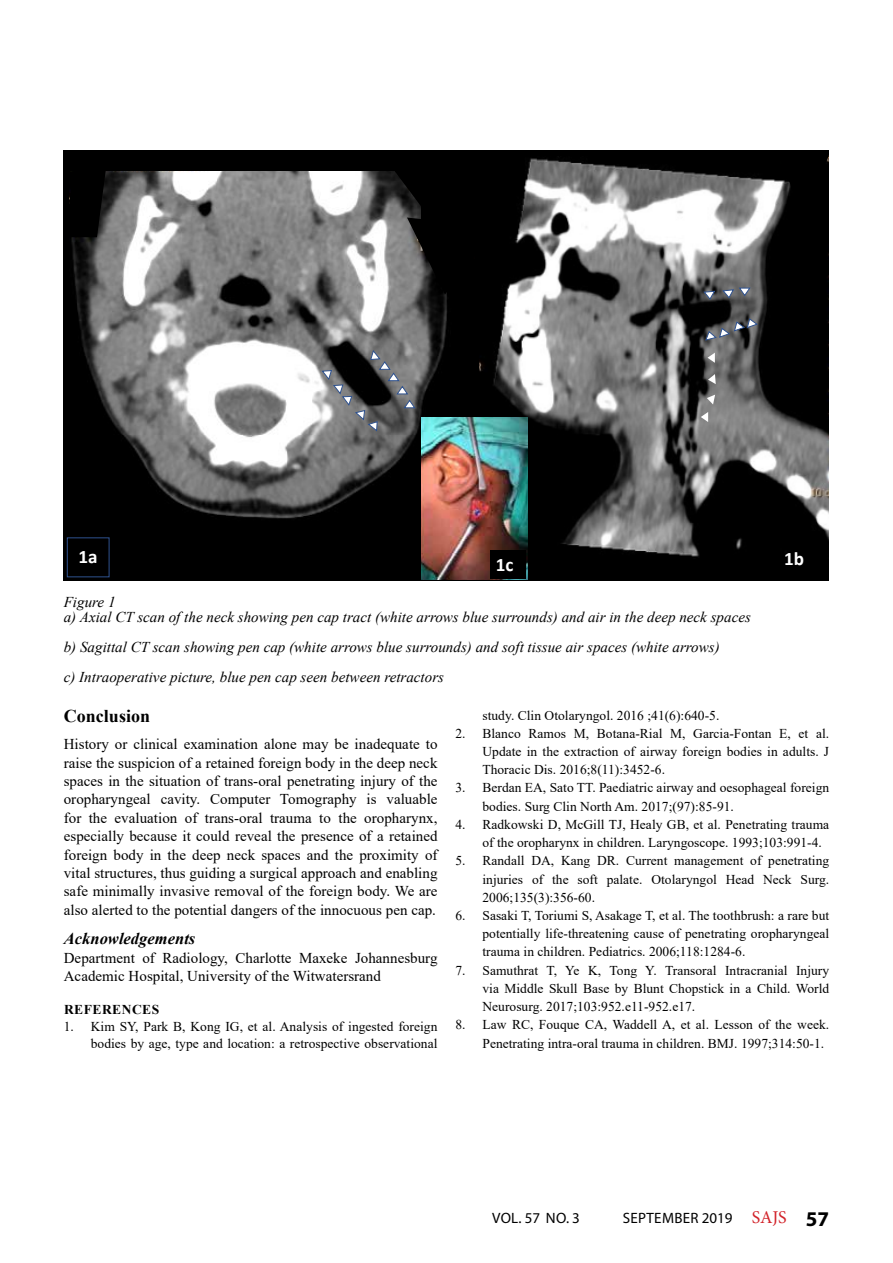
<style>
.page{position:relative;width:893px;height:1263px;background:#fff}
.page>*{position:absolute;margin:0;border:0;box-sizing:border-box;transform-origin:0 0}
.t1{font:700 19.2px "Calibri";color:#fff}
.t2{font:700 18px "Times New Roman";color:#000}
.t3{font:italic 700 16.5px "Times New Roman";color:#000}
.t4{font:15px/18.3px "Times New Roman";color:#000;text-align:justify}
.t5{font:italic 15px/15px "Times New Roman";color:#000}
.t6{font:15px "Myriad Pro";letter-spacing:.02em;color:#000}
.t7{font:13.5px/18.3px "Times New Roman";color:#000;text-align:justify}
.t8{font:700 13.5px "Times New Roman";letter-spacing:.035em;color:#000}
.s1{font-family:"Minion Pro";font-size:18px;color:#d2232a}
.s2{font-weight:700;font-size:21px}
</style>
<div class="page">
<div style="left:64px;top:150px;width:765px;height:431px;background:#000"></div>
<img style="left:71px;top:171px;width:404px;height:379px">
<img style="left:480px;top:158px;width:349px;height:400px">
<div style="left:422px;top:150px;width:86px;height:76px;background:#000"></div>
<svg style="left:391px;top:171px;width:106px;height:124px"></svg>
<svg style="left:778px;top:155px;width:51px;height:64px"></svg>
<img style="left:422px;top:418px;width:105px;height:162px">
<div style="left:490px;top:550px;width:36px;height:29px;background:#000"></div>
<svg style="left:707px;top:353px;width:8px;height:10px"></svg>
<svg style="left:708px;top:374px;width:8px;height:10px"></svg>
<svg style="left:707px;top:395px;width:8px;height:9px"></svg>
<svg style="left:701px;top:412px;width:7px;height:10px"></svg>
<svg style="left:321px;top:349px;width:95px;height:83px"></svg>
<svg style="left:703px;top:290px;width:12px;height:10px"></svg>
<svg style="left:722px;top:287px;width:29px;height:12px"></svg>
<svg style="left:705px;top:318px;width:54px;height:23px"></svg>
<svg style="left:69px;top:171px;width:39px;height:66px"></svg>
<div style="left:67px;top:538px;width:42px;height:39px;background:#000"></div>
<div style="left:67px;top:537px;width:42px;height:40px;border:1px solid #2f528f"></div>
<h1 class="t1" style="left:79px;top:543px;width:21px">1a</h1>
<p class="t5" style="left:64px;top:594px;width:689px">Figure 1<br>a) Axial CT scan of the neck showing pen cap tract (white arrows blue surrounds) and air in the deep neck spaces</p>
<p class="t5" style="left:64px;top:631px;width:657px;line-height:30px">b) Sagittal CT scan showing pen cap (white arrows blue surrounds) and soft tissue air spaces (white arrows) c) Intraoperative picture, blue pen cap seen between retractors</p>
<h1 class="t1" style="left:496px;top:551px;width:19px">1c</h1>
<h1 class="t1" style="left:784px;top:545px;width:21px">1b</h1>
<h2 class="t2" style="left:64px;top:703px;width:88px">Conclusion</h2>
<p class="t4" style="left:64px;top:734px;width:375px">History or clinical examination alone may be inadequate to raise the suspicion of a retained foreign body in the deep neck spaces in the situation of trans-oral penetrating injury of the oropharyngeal cavity. Computer Tomography is valuable for the evaluation of trans-oral trauma to the oropharynx, especially because it could reveal the presence of a retained foreign body in the deep neck spaces and the proximity of vital structures, thus guiding a surgical approach and enabling safe minimally invasive removal of the foreign body. We are also alerted to the potential dangers of the innocuous pen cap.</p>
<p class="t3" style="left:64px;top:927px;width:133px">Acknowledgements</p>
<p class="t4" style="left:64px;top:948px;width:375px">Department of Radiology, Charlotte Maxeke Johannesburg<br>Academic Hospital, University of the Witwatersrand</p>
<p class="t8" style="left:64px;top:1000px;width:97px">REFERENCES</p>
<p class="t7" style="left:64px;top:1018px;width:375px;line-height:16.6px;text-align:right">1. Kim SY, Park B, Kong IG, et al. Analysis of ingested foreign bodies by age, type and location: a retrospective observational</p>
<p class="t7" style="left:482px;top:705px;width:238px">study. Clin Otolaryngol. 2016 ;41(6):640-5.</p>
<p class="t7" style="left:482px;top:724px;width:348px;text-indent:-27px">2. Blanco Ramos M, Botana-Rial M, Garcia-Fontan E, et al.<br>Update in the extraction of airway foreign bodies in adults. J Thoracic Dis. 2016;8(11):3452-6.</p>
<p class="t7" style="left:482px;top:778px;width:348px;text-indent:-27px">3. Berdan EA, Sato TT. Paediatric airway and oesophageal foreign bodies. Surg Clin North Am. 2017;(97):85-91.</p>
<p class="t7" style="left:482px;top:815px;width:348px;text-indent:-27px">4. Radkowski D, McGill TJ, Healy GB, et al. Penetrating trauma of the oropharynx in children. Laryngoscope. 1993;103:991-4.</p>
<p class="t7" style="left:482px;top:851px;width:348px;text-indent:-27px">5. Randall DA, Kang DR. Current management of penetrating injuries of the soft palate. Otolaryngol Head Neck Surg.<br>2006;135(3):356-60.</p>
<p class="t7" style="left:482px;top:906px;width:348px;text-indent:-27px">6. Sasaki T, Toriumi S, Asakage T, et al. The toothbrush: a rare but potentially life-threatening cause of penetrating oropharyngeal trauma in children. Pediatrics. 2006;118:1284-6.</p>
<p class="t7" style="left:482px;top:960px;width:348px;text-indent:-27px">7. Samuthrat T, Ye K, Tong Y. Transoral Intracranial Injury via Middle Skull Base by Blunt Chopstick in a Child. World Neurosurg. 2017;103:952.e11-952.e17.</p>
<p class="t7" style="left:482px;top:1015px;width:348px;text-indent:-27px">8. Law RC, Fouque CA, Waddell A, et al. Lesson of the week.<br>Penetrating intra-oral trauma in children. BMJ. 1997;314:50-1.</p>
<p class="t6" style="left:492px;top:1208px;width:89px">VOL. 57 NO. 3</p>
<p class="t6" style="left:623px;top:1208px;width:208px">SEPTEMBER 2019 <span class="s1">SAJS</span> <span class="s2">57</span></p>
</div>
